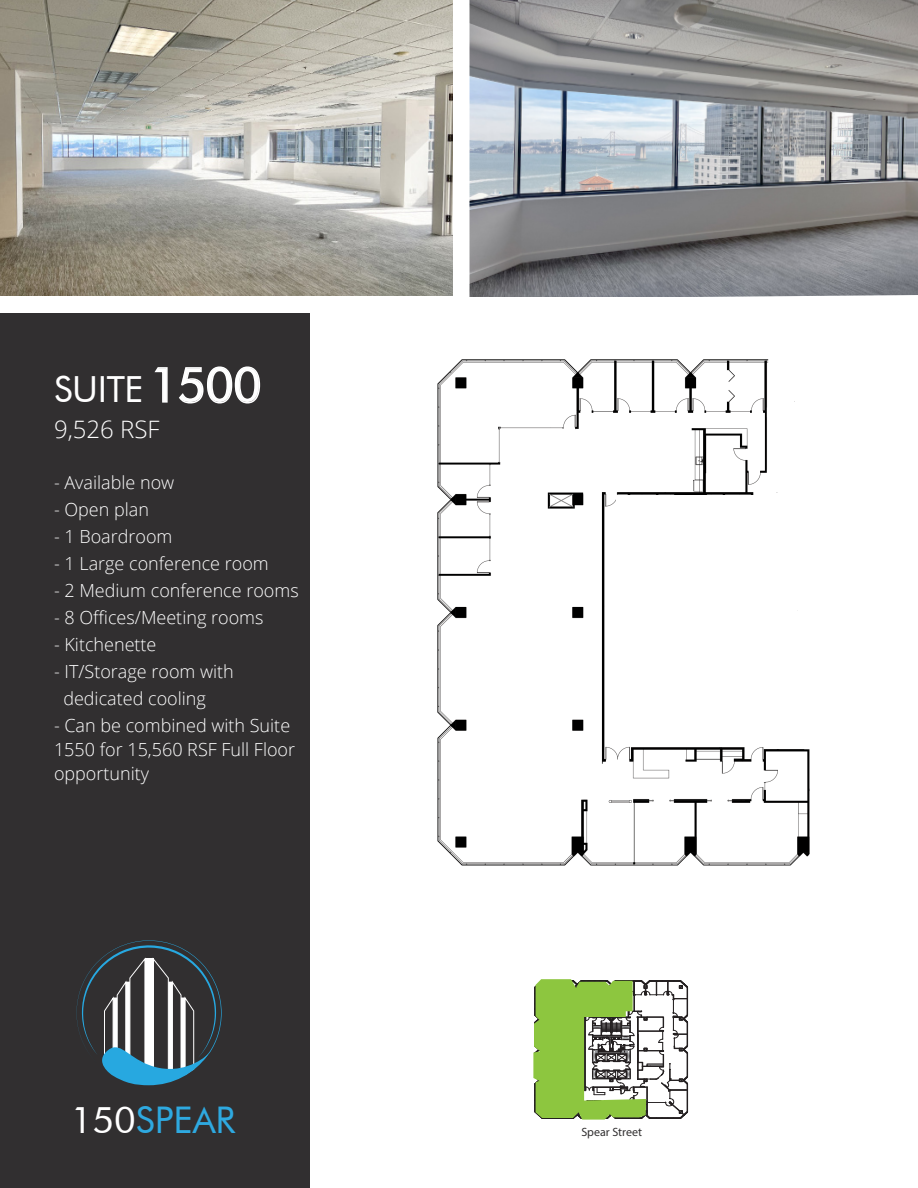
<style>
.page{position:relative;width:918px;height:1188px;background:#fff}
.page>*{position:absolute;margin:0;border:0;box-sizing:border-box;transform-origin:0 0}
.t1{font:36.75px "Futura BT";color:#2ea9e0}
.t2{font:36px "Futura BT";letter-spacing:-.01em;color:#fff}
.t3{font:300 24px "Open Sans";color:#fff}
.t4{font:300 18px/24px "Open Sans";color:#fff}
.t5{font:12px "Myriad Pro";color:#312f30}
.s1{font-size:48px}
.s2{color:#fff}
</style>
<div class="page">
<div style="left:0;top:313px;width:310px;height:875px;background:#312f30"></div>
<img style="left:0;top:0;width:453px;height:296px">
<img style="left:470px;top:0;width:448px;height:297px">
<svg style="left:76px;top:940px;width:146px;height:145px"></svg>
<svg style="left:533px;top:979px;width:156px;height:141px"></svg>
<img style="left:437px;top:359px;width:373px;height:507px">
<div style="left:478px;top:661px;width:82px;height:26px;background:#fff"></div>
<div style="left:616px;top:495px;width:166px;height:239px;background:#fff"></div>
<div style="left:610px;top:538px;width:166px;height:107px;background:#fff"></div>
<p class="t2" style="left:54px;top:367px;width:209px">SUITE <span class="s1">1500</span></p>
<p class="t3" style="left:54px;top:413px;width:107px">9,526 RSF</p>
<p class="t4" style="left:54px;top:470px;width:122px">- Available now</p>
<p class="t4" style="left:54px;top:497px;width:97px">- Open plan</p>
<p class="t4" style="left:54px;top:524px;width:120px">- 1 Boardroom</p>
<p class="t4" style="left:54px;top:551px;width:216px">- 1 Large conference room</p>
<p class="t4" style="left:54px;top:578px;width:246px">- 2 Medium conference rooms</p>
<p class="t4" style="left:54px;top:605px;width:211px">- 8 Offices/Meeting rooms</p>
<p class="t4" style="left:54px;top:632px;width:104px">- Kitchenette</p>
<p class="t4" style="left:54px;top:659px;width:181px">- IT/Storage room with</p>
<p class="t4" style="left:63px;top:686px;width:144px">dedicated cooling</p>
<p class="t4" style="left:54px;top:713px;width:243px">- Can be combined with Suite<br>1550 for 15,560 RSF Full Floor opportunity</p>
<h1 class="t1" style="left:71px;top:1098px;width:166px"><span class="s2">150</span>SPEAR</h1>
<p class="t5" style="left:581px;top:1124px;width:62px">Spear Street</p>
</div>
